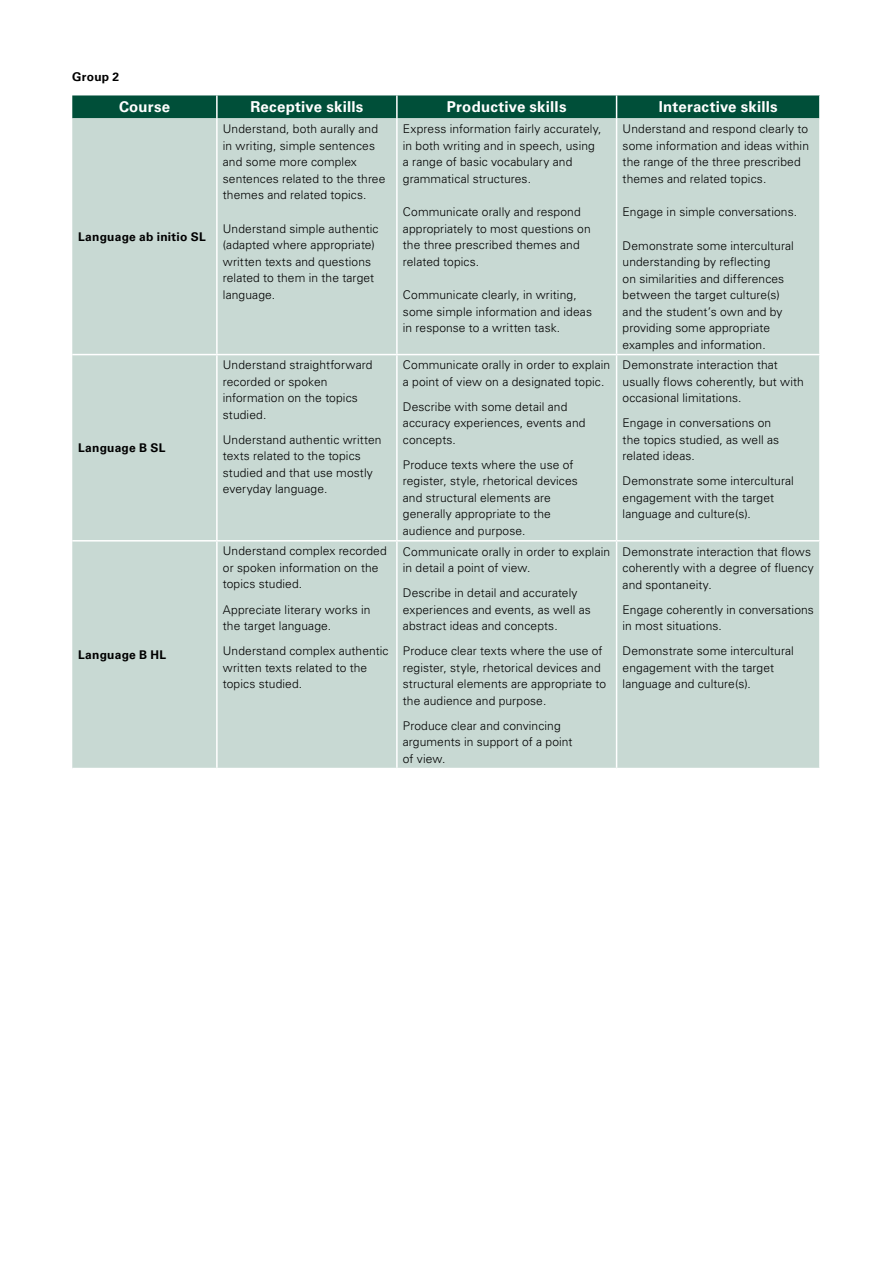
<style>
.page{position:relative;width:893px;height:1263px;background:#fff}
.page>*{position:absolute;margin:0;border:0;box-sizing:border-box;transform-origin:0 0}
.t1{font:700 15px "Univers LT Std";letter-spacing:.015em;color:#fff}
.t2{font:300 12px/16.5px "Univers LT Std";letter-spacing:.01em;color:#000}
.t3{font:700 12px "Univers LT Std";letter-spacing:.02em;color:#000}
</style>
<div class="page">
<div style="left:72px;top:118px;width:747px;height:650px;background:#c8d9d3"></div>
<div style="left:72px;top:95px;width:747px;height:23px;background:#004f39"></div>
<hr style="left:216px;top:355px;width:2px;height:185px;background:#fff">
<hr style="left:72px;top:540px;width:145px;height:1px;background:#fff">
<hr style="left:217px;top:540px;width:180px;height:1px;background:#fff">
<hr style="left:216px;top:541px;width:2px;height:227px;background:#fff">
<hr style="left:396px;top:355px;width:2px;height:185px;background:#fff">
<hr style="left:616px;top:355px;width:1px;height:185px;background:#fff">
<hr style="left:396px;top:541px;width:2px;height:227px;background:#fff">
<hr style="left:616px;top:541px;width:1px;height:227px;background:#fff">
<hr style="left:216px;top:118px;width:2px;height:236px;background:#fff">
<hr style="left:397px;top:540px;width:220px;height:1px;background:#fff">
<hr style="left:617px;top:540px;width:204px;height:1px;background:#fff">
<hr style="left:396px;top:118px;width:2px;height:236px;background:#fff">
<hr style="left:616px;top:118px;width:1px;height:236px;background:#fff">
<hr style="left:72px;top:354px;width:145px;height:1px;background:#fff">
<hr style="left:217px;top:354px;width:180px;height:1px;background:#fff">
<hr style="left:397px;top:354px;width:220px;height:1px;background:#fff">
<hr style="left:617px;top:354px;width:204px;height:1px;background:#fff">
<p class="t3" style="left:72px;top:70px;width:48px">Group 2</p>
<p class="t1" style="left:119px;top:98px;width:53px">Course</p>
<p class="t1" style="left:250px;top:98px;width:114px">Receptive skills</p>
<p class="t1" style="left:447px;top:98px;width:121px">Productive skills</p>
<p class="t1" style="left:659px;top:98px;width:120px">Interactive skills</p>
<p class="t3" style="left:78px;top:230px;width:129px">Language ab initio SL</p>
<p class="t3" style="left:78px;top:441px;width:89px">Language B SL</p>
<p class="t3" style="left:78px;top:648px;width:89px">Language B HL</p>
<p class="t2" style="left:223px;top:121px;width:164px">Understand, both aurally and in writing, simple sentences and some more complex sentences related to the three themes and related topics.</p>
<p class="t2" style="left:223px;top:220px;width:157px">Understand simple authentic (adapted where appropriate) written texts and questions related to them in the target language.</p>
<p class="t2" style="left:223px;top:357px;width:151px">Understand straightforward recorded or spoken information on the topics studied.</p>
<p class="t2" style="left:223px;top:431px;width:160px">Understand authentic written texts related to the topics studied and that use mostly everyday language.</p>
<p class="t2" style="left:223px;top:543px;width:165px">Understand complex recorded or spoken information on the topics studied.</p>
<p class="t2" style="left:223px;top:601px;width:149px">Appreciate literary works in the target language.</p>
<p class="t2" style="left:223px;top:642px;width:167px">Understand complex authentic written texts related to the topics studied.</p>
<p class="t2" style="left:403px;top:121px;width:200px">Express information fairly accurately, in both writing and in speech, using a range of basic vocabulary and grammatical structures.</p>
<p class="t2" style="left:403px;top:204px;width:189px">Communicate orally and respond appropriately to most questions on the three prescribed themes and related topics.</p>
<p class="t2" style="left:403px;top:287px;width:191px">Communicate clearly, in writing, some simple information and ideas in response to a written task.</p>
<p class="t2" style="left:403px;top:357px;width:209px">Communicate orally in order to explain a point of view on a designated topic.</p>
<p class="t2" style="left:403px;top:398px;width:184px">Describe with some detail and accuracy experiences, events and concepts.</p>
<p class="t2" style="left:403px;top:456px;width:176px">Produce texts where the use of register, style, rhetorical devices and structural elements are generally appropriate to the audience and purpose.</p>
<p class="t2" style="left:403px;top:543px;width:209px">Communicate orally in order to explain in detail a point of view.</p>
<p class="t2" style="left:403px;top:584px;width:189px">Describe in detail and accurately experiences and events, as well as abstract ideas and concepts.</p>
<p class="t2" style="left:403px;top:642px;width:205px">Produce clear texts where the use of register, style, rhetorical devices and structural elements are appropriate to the audience and purpose.</p>
<p class="t2" style="left:403px;top:717px;width:171px">Produce clear and convincing arguments in support of a point of view.</p>
<p class="t2" style="left:623px;top:121px;width:188px">Understand and respond clearly to some information and ideas within the range of the three prescribed themes and related topics.</p>
<p class="t2" style="left:623px;top:204px;width:176px">Engage in simple conversations.</p>
<p class="t2" style="left:623px;top:237px;width:173px">Demonstrate some intercultural understanding by reflecting<br>on similarities and differences between the target culture(s) and the student’s own and by providing some appropriate examples and information.</p>
<p class="t2" style="left:623px;top:357px;width:183px">Demonstrate interaction that usually flows coherently, but with occasional limitations.</p>
<p class="t2" style="left:623px;top:415px;width:158px">Engage in conversations on the topics studied, as well as related ideas.</p>
<p class="t2" style="left:623px;top:473px;width:173px">Demonstrate some intercultural engagement with the target language and culture(s).</p>
<p class="t2" style="left:623px;top:543px;width:193px">Demonstrate interaction that flows coherently with a degree of fluency and spontaneity.</p>
<p class="t2" style="left:623px;top:601px;width:193px">Engage coherently in conversations in most situations.</p>
<p class="t2" style="left:623px;top:642px;width:173px">Demonstrate some intercultural engagement with the target language and culture(s).</p>
</div>
